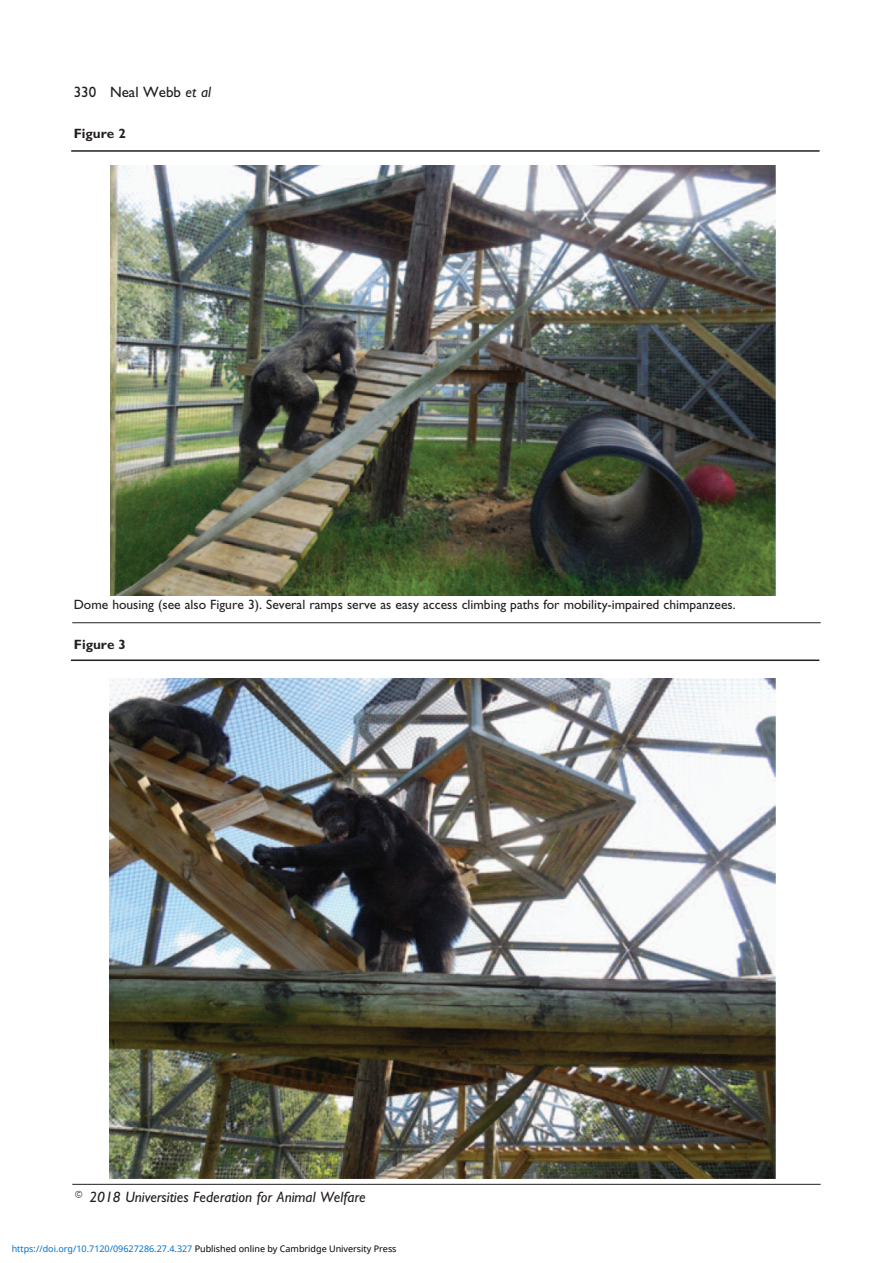
<style>
.page{position:relative;width:893px;height:1263px;background:#fff}
.page>*{position:absolute;margin:0;border:0;box-sizing:border-box;transform-origin:0 0}
.t1{font:italic 15px "Gill Sans";color:#231f20}
.t2{font:15px "Gill Sans";color:#231f20}
.t3{font:13.5px "Gill Sans";color:#231f20}
.t4{font:700 13.5px "Gill Sans";color:#231f20}
.t5{font:9px "Noto Sans";color:#0172cf}
.s1{font-style:italic}
.s2{color:#000}
</style>
<div class="page">
<hr style="left:71px;top:150px;width:749px;height:2px;background:#231f20">
<img style="left:110px;top:166px;width:666px;height:429px">
<hr style="left:72px;top:1184px;width:749px;height:1px;background:#231f20">
<hr style="left:72px;top:622px;width:749px;height:1px;background:#231f20">
<img style="left:110px;top:679px;width:665px;height:499px">
<hr style="left:71px;top:659px;width:748px;height:2px;background:#231f20">
<p class="t2" style="left:74px;top:83px;width:139px">330 Neal Webb <span class="s1">et al</span></p>
<p class="t4" style="left:74px;top:126px;width:54px">Figure 2</p>
<p class="t3" style="left:74px;top:596px;width:663px">Dome housing (see also Figure 3). Several ramps serve as easy access climbing paths for mobility-impaired chimpanzees.</p>
<p class="t4" style="left:74px;top:636px;width:54px">Figure 3</p>
<p class="t1" style="left:74px;top:1188px;width:293px">© 2018 Universities Federation for Animal Welfare</p>
<p class="t5" style="left:12px;top:1243px;width:386px">https://doi.org/10.7120/09627286.27.4.327 <span class="s2">Published online by Cambridge University Press</span></p>
</div>
